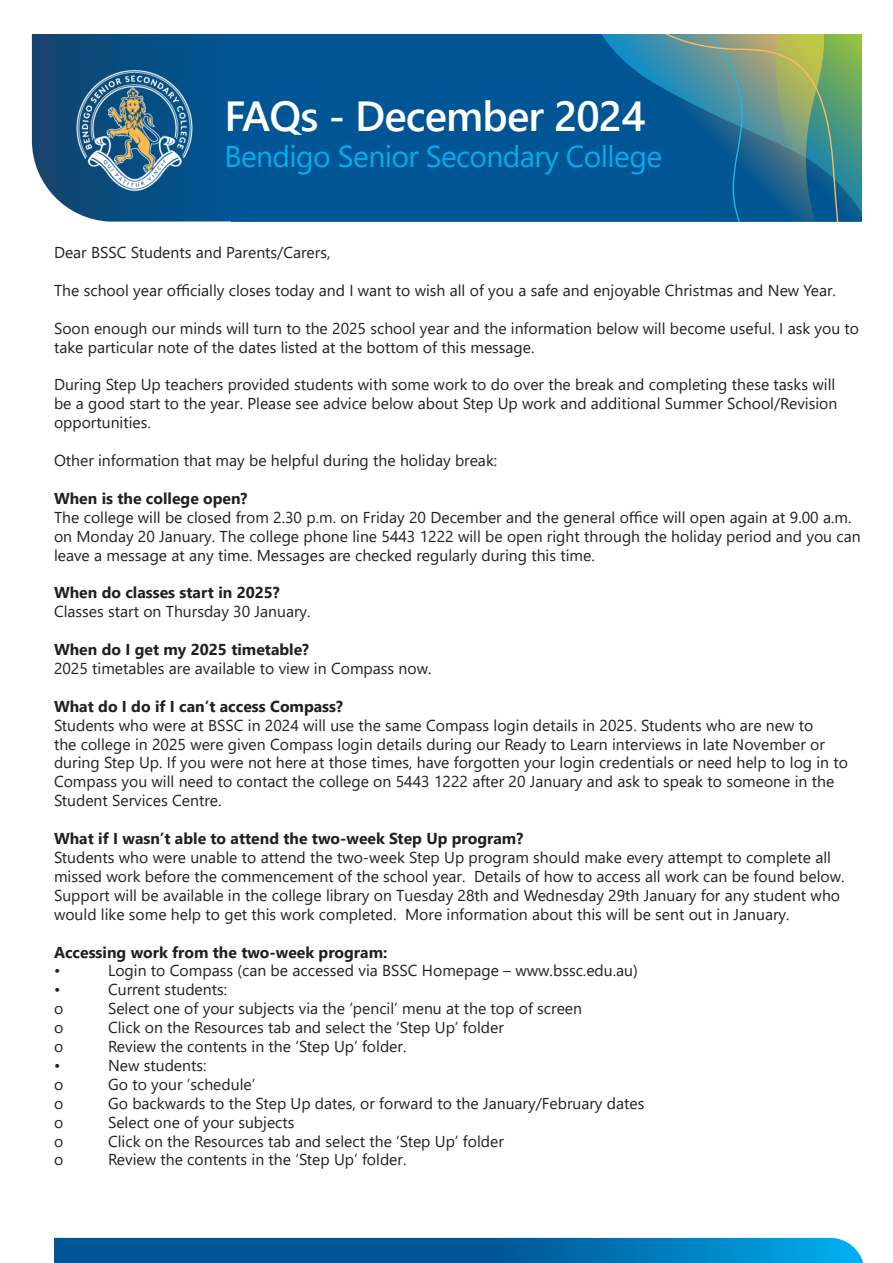
<style>
.page{position:relative;width:893px;height:1263px;background:#fff}
.page>*{position:absolute;margin:0;border:0;box-sizing:border-box;transform-origin:0 0}
.t1{font:600 42px "Segoe UI";letter-spacing:-.02em;color:#fff}
.t2{font:30px "Segoe UI";letter-spacing:-.02em;color:#00aeef}
.t3{font:15.75px/18.9px "Segoe UI";color:#231f20}
.t4{font:700 15.75px "Segoe UI";color:#231f20}
</style>
<div class="page">
<svg style="left:32px;top:34px;width:543px;height:188px;background:#065692"></svg>
<div style="left:575px;top:34px;width:11px;height:188px;background:#005594"></div>
<div style="left:586px;top:34px;width:38px;height:188px;background:#005594"></div>
<svg style="left:624px;top:34px;width:238px;height:188px;background:#397c8b"></svg>
<svg style="left:54px;top:1238px;width:809px;height:25px;background:#026aa8"></svg>
<img style="left:64px;top:60px;width:142px;height:142px">
<p class="t1" style="left:224px;top:76px;width:423px">FAQs - December 2024</p>
<p class="t2" style="left:224px;top:128px;width:439px">Bendigo Senior Secondary College</p>
<p class="t3" style="left:54px;top:242px;width:278px">Dear BSSC Students and Parents/Carers,</p>
<p class="t3" style="left:54px;top:279px;width:783px">The school year officially closes today and I want to wish all of you a safe and enjoyable Christmas and New Year.</p>
<p class="t3" style="left:54px;top:317px;width:807px">Soon enough our minds will turn to the 2025 school year and the information below will become useful. I ask you to take particular note of the dates listed at the bottom of this message.</p>
<p class="t3" style="left:54px;top:374px;width:785px">During Step Up teachers provided students with some work to do over the break and completing these tasks will be a good start to the year. Please see advice below about Step Up work and additional Summer School/Revision opportunities.</p>
<p class="t3" style="left:54px;top:450px;width:445px">Other information that may be helpful during the holiday break:</p>
<p class="t4" style="left:54px;top:483px;width:195px">When is the college open?</p>
<p class="t3" style="left:54px;top:506px;width:808px">The college will be closed from 2.30 p.m. on Friday 20 December and the general office will open again at 9.00 a.m. on Monday 20 January. The college phone line 5443 1222 will be open right through the holiday period and you can leave a message at any time. Messages are checked regularly during this time.</p>
<p class="t4" style="left:54px;top:578px;width:227px">When do classes start in 2025?</p>
<p class="t3" style="left:54px;top:601px;width:258px">Classes start on Thursday 30 January.</p>
<p class="t4" style="left:54px;top:635px;width:257px">When do I get my 2025 timetable?</p>
<p class="t3" style="left:54px;top:657px;width:379px">2025 timetables are available to view in Compass now.</p>
<p class="t4" style="left:54px;top:691px;width:290px">What do I do if I can’t access Compass?</p>
<p class="t3" style="left:54px;top:714px;width:796px">Students who were at BSSC in 2024 will use the same Compass login details in 2025. Students who are new to<br>the college in 2025 were given Compass login details during our Ready to Learn interviews in late November or during Step Up. If you were not here at those times, have forgotten your login credentials or need help to log in to Compass you will need to contact the college on 5443 1222 after 20 January and ask to speak to someone in the Student Services Centre.</p>
<p class="t4" style="left:54px;top:824px;width:471px">What if I wasn’t able to attend the two-week Step Up program?</p>
<p class="t3" style="left:54px;top:846px;width:792px">Students who were unable to attend the two-week Step Up program should make every attempt to complete all missed work before the commencement of the school year. Details of how to access all work can be found below.<br>Support will be available in the college library on Tuesday 28th and Wednesday 29th January for any student who would like some help to get this work completed. More information about this will be sent out in January.</p>
<p class="t4" style="left:54px;top:937px;width:335px">Accessing work from the two-week program:</p>
<p class="t3" style="left:54px;top:960px;width:8px">•</p>
<p class="t3" style="left:108px;top:960px;width:531px">Login to Compass (can be accessed via BSSC Homepage – www.bssc.edu.au)</p>
<p class="t3" style="left:54px;top:979px;width:8px">•</p>
<p class="t3" style="left:108px;top:979px;width:121px">Current students:</p>
<p class="t3" style="left:54px;top:998px;width:11px">o</p>
<p class="t3" style="left:108px;top:998px;width:476px">Select one of your subjects via the ‘pencil’ menu at the top of screen</p>
<p class="t3" style="left:54px;top:1017px;width:11px">o</p>
<p class="t3" style="left:108px;top:1017px;width:397px">Click on the Resources tab and select the ‘Step Up’ folder</p>
<p class="t3" style="left:54px;top:1035px;width:11px">o</p>
<p class="t3" style="left:108px;top:1035px;width:300px">Review the contents in the ‘Step Up’ folder.</p>
<p class="t3" style="left:54px;top:1054px;width:8px">•</p>
<p class="t3" style="left:108px;top:1054px;width:100px">New students:</p>
<p class="t3" style="left:54px;top:1073px;width:11px">o</p>
<p class="t3" style="left:108px;top:1073px;width:149px">Go to your ‘schedule’</p>
<p class="t3" style="left:54px;top:1092px;width:11px">o</p>
<p class="t3" style="left:108px;top:1092px;width:538px">Go backwards to the Step Up dates, or forward to the January/February dates</p>
<p class="t3" style="left:54px;top:1111px;width:11px">o</p>
<p class="t3" style="left:108px;top:1111px;width:188px">Select one of your subjects</p>
<p class="t3" style="left:54px;top:1130px;width:11px">o</p>
<p class="t3" style="left:108px;top:1130px;width:397px">Click on the Resources tab and select the ‘Step Up’ folder</p>
<p class="t3" style="left:54px;top:1149px;width:11px">o</p>
<p class="t3" style="left:108px;top:1149px;width:300px">Review the contents in the ‘Step Up’ folder.</p>
</div>
